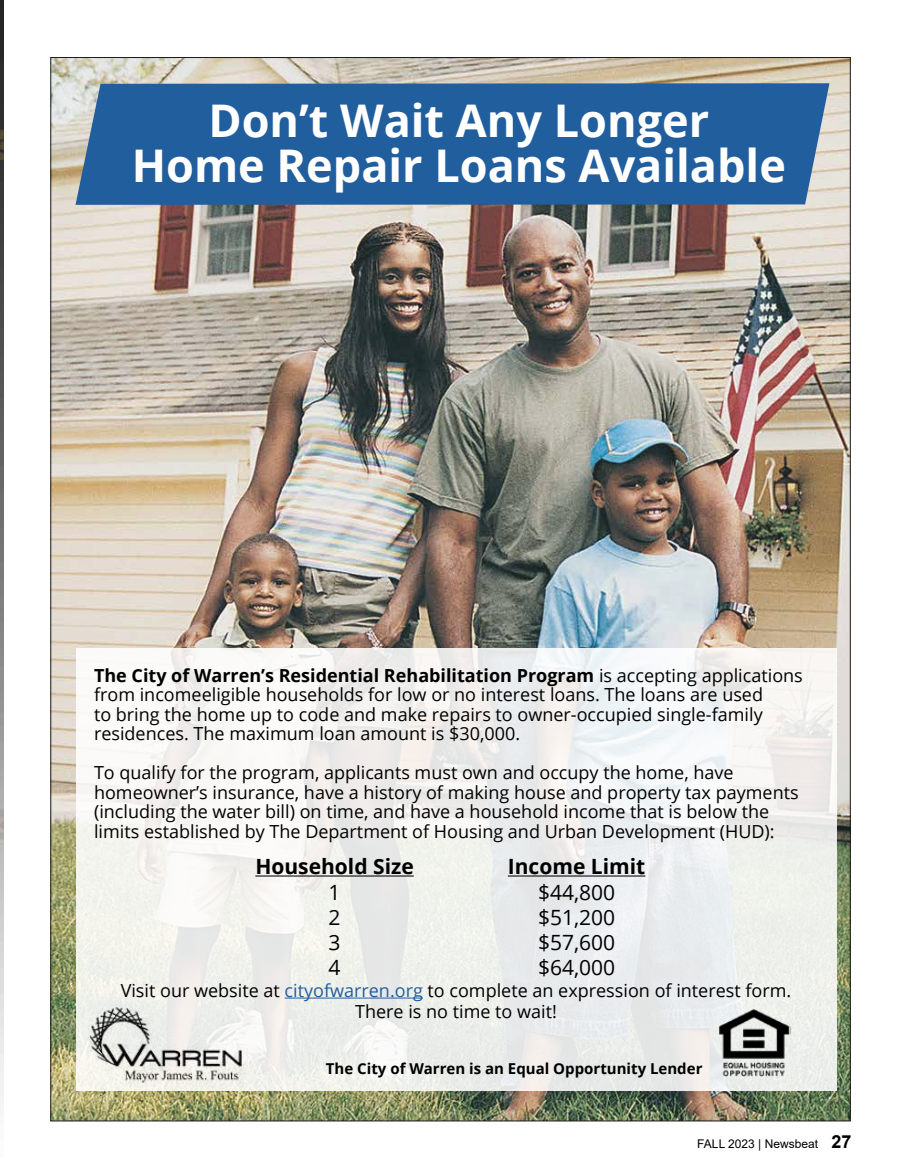
<style>
.page{position:relative;width:905px;height:1175px;background:#fff}
.page>*{position:absolute;margin:0;border:0;box-sizing:border-box;transform-origin:0 0}
.t1{font:700 45px/45px "Open Sans";color:#fff;text-align:center}
.t2{font:21px/25.2px "Open Sans";color:#000;text-align:justify}
.t3{font:700 21px "Open Sans";color:#000}
.t4{font:18px/19.5px "Open Sans";color:#000}
.t5{font:700 15px "Open Sans";color:#000}
.t6{font:12px "Arial";color:#000}
.s1{font-weight:700}
.s2{color:#215e9e}
.s3{font-weight:700;font-size:18px}
</style>
<div class="page">
<img style="left:52px;top:59px;width:796px;height:1060px">
<div style="left:76px;top:648px;width:760px;height:443px;background:linear-gradient(to right,#f4f3f0,#ebeded)"></div>
<div style="left:75px;top:83px;width:754px;height:122px;background:#215e9e"></div>
<img style="left:0;top:0;width:3px;height:1098px">
<hr style="left:255px;top:875px;width:159px;height:1px;background:#000">
<hr style="left:508px;top:875px;width:137px;height:1px;background:#000">
<hr style="left:284px;top:997px;width:139px;height:1px;background:#215e9e">
<img style="left:717px;top:1008px;width:73px;height:68px">
<img style="left:88px;top:992px;width:155px;height:119px">
<h1 class="t1" style="left:132px;top:97px;width:655px">Don’t Wait Any Longer<br>Home Repair Loans Available</h1>
<p class="t4" style="left:94px;top:665px;width:710px"><span class="s1">The City of Warren’s Residential Rehabilitation Program</span> is accepting applications from incomeeligible households for low or no interest loans. The loans are used<br>to bring the home up to code and make repairs to owner-occupied single-family residences. The maximum loan amount is $30,000.</p>
<p class="t4" style="left:94px;top:762px;width:706px">To qualify for the program, applicants must own and occupy the home, have homeowner’s insurance, have a history of making house and property tax payments (including the water bill) on time, and have a household income that is below the limits established by The Department of Housing and Urban Development (HUD):</p>
<p class="t3" style="left:255px;top:852px;width:160px">Household Size</p>
<p class="t2" style="left:328px;top:879px;width:14px">1<br>2<br>3<br>4</p>
<p class="t3" style="left:508px;top:852px;width:139px">Income Limit</p>
<p class="t2" style="left:538px;top:879px;width:79px">$44,800 $51,200 $57,600 $64,000</p>
<p class="t4" style="left:121px;top:979px;width:672px;line-height:21.6px;text-align:center">Visit our website at <span class="s2">cityofwarren.org</span> to complete an expression of interest form.<br>There is no time to wait!</p>
<p class="t5" style="left:326px;top:1057px;width:378px">The City of Warren is an Equal Opportunity Lender</p>
<p class="t6" style="left:697px;top:1135px;width:156px">FALL 2023 | Newsbeat <span class="s3">27</span></p>
</div>
